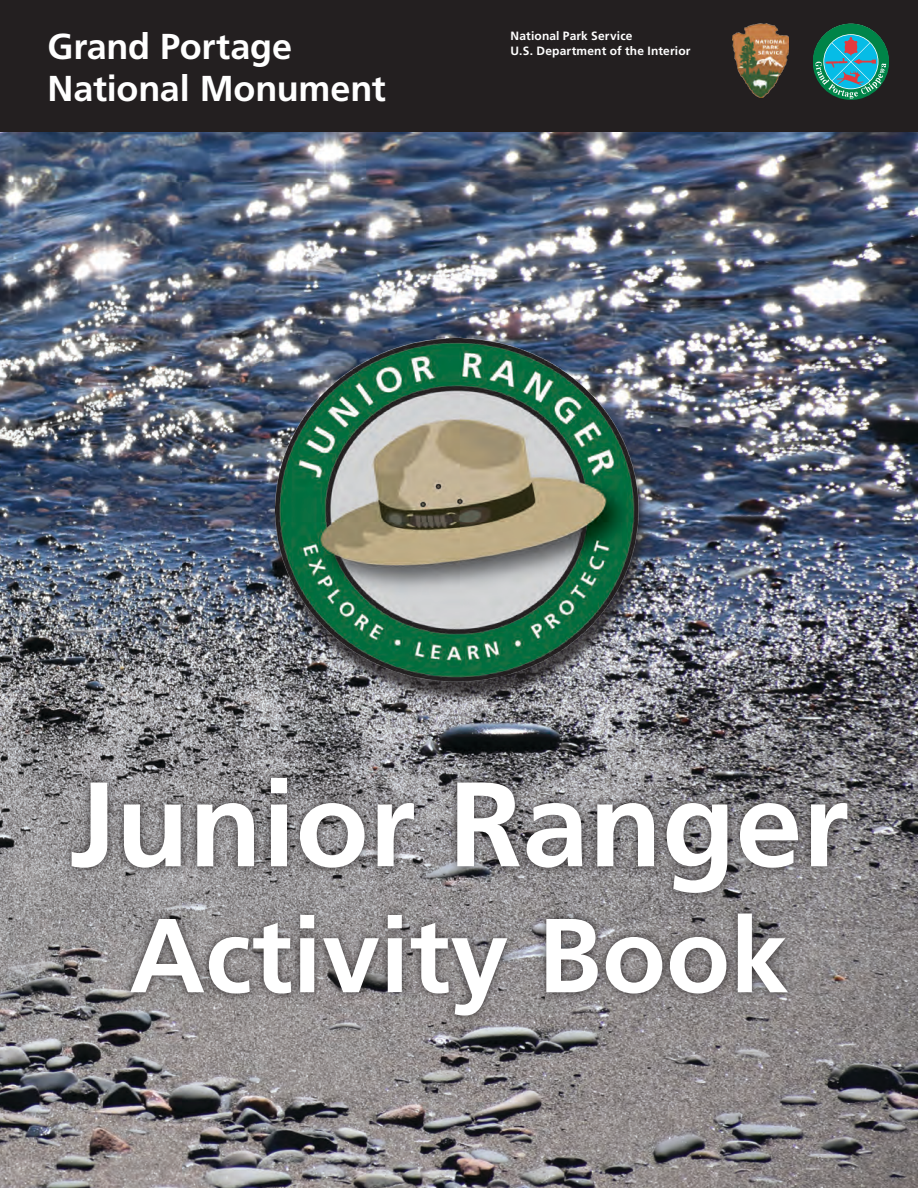
<style>
.page{position:relative;width:918px;height:1188px;background:#fff}
.page>*{position:absolute;margin:0;border:0;box-sizing:border-box;transform-origin:0 0}
.t1{font:700 120px "Frutiger LT Std";color:#fff}
.t2{font:700 105px "Frutiger LT Std";color:#fff}
.t3{font:700 36px "Frutiger LT Std";letter-spacing:-.005em;color:#fff}
.t4{font:700 12px "Frutiger LT Std";letter-spacing:.015em;color:#fff}
</style>
<div class="page">
<img style="left:0;top:131px;width:918px;height:1057px">
<div style="left:0;top:0;width:918px;height:131px;background:#231f20"></div>
<img style="left:733px;top:24px;width:56px;height:74px">
<svg style="left:813px;top:24px;width:76px;height:76px"></svg>
<div style="left:62px;top:768px;width:795px;height:257px;background:#231f20;opacity:.86"></div>
<div style="left:272px;top:344px;width:378px;height:360px;background:#231f20;opacity:.75"></div>
<img style="left:276px;top:338px;width:366px;height:344px">
<p class="t3" style="left:48px;top:26px;width:246px">Grand Portage</p>
<p class="t3" style="left:48px;top:68px;width:340px">National Monument</p>
<p class="t4" style="left:511px;top:29px;width:123px">National Park Service</p>
<p class="t4" style="left:511px;top:44px;width:181px">U.S. Department of the Interior</p>
<h1 class="t1" style="left:69px;top:754px;width:782px">Junior Ranger</h1>
<h1 class="t2" style="left:129px;top:894px;width:661px">Activity Book</h1>
</div>
